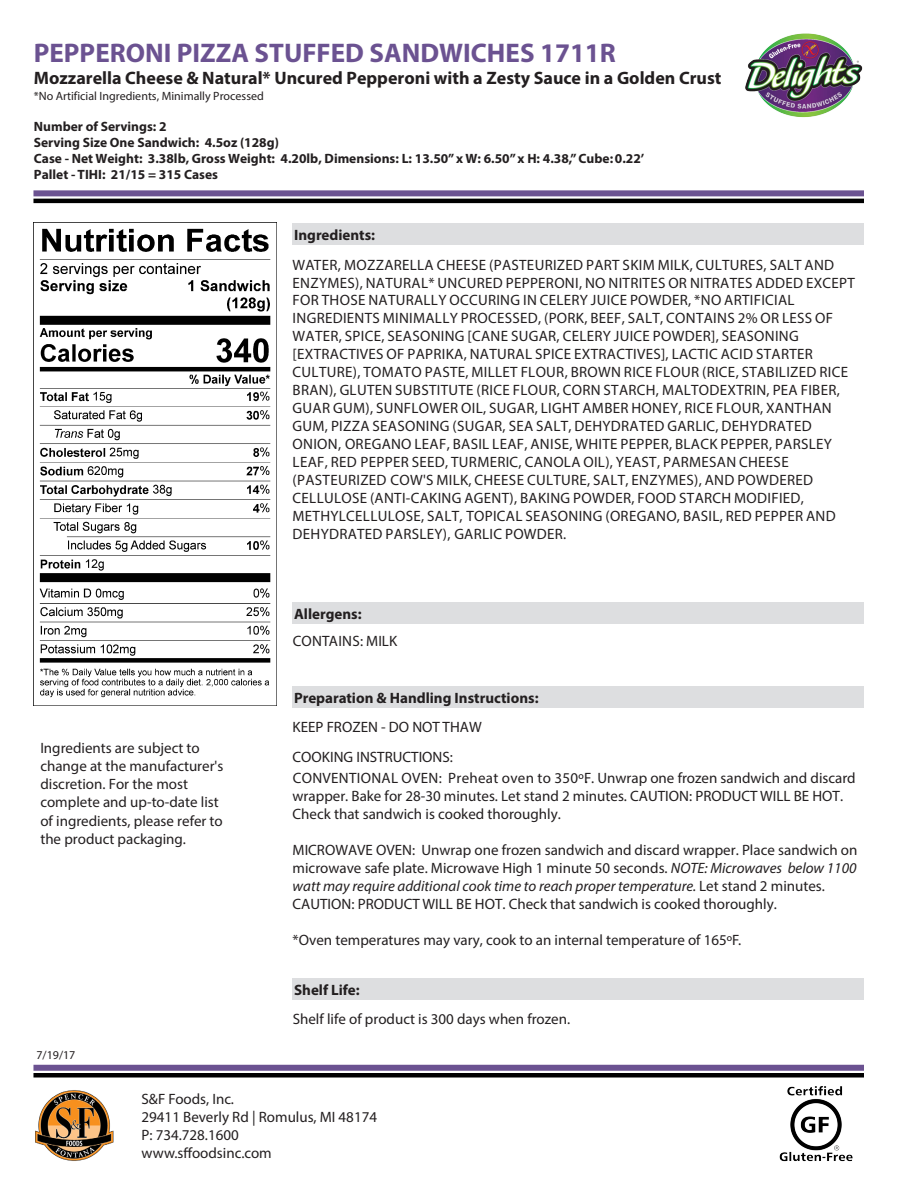
<style>
.page{position:relative;width:918px;height:1188px;background:#fff}
.page>*{position:absolute;margin:0;border:0;box-sizing:border-box;transform-origin:0 0}
.t1{font:700 27px "Myriad Pro";color:#6b5291}
.t2{font:700 18px "Myriad Pro";color:#231f20}
.t3{font:15px/18px "Myriad Pro";letter-spacing:.02em;color:#231f20}
.t4{font:15px/18px "Myriad Pro";color:#231f20}
.t5{font:700 15px "Myriad Pro";color:#231f20}
.t6{font:700 13.5px/16.2px "Myriad Pro";color:#231f20}
.t7{font:12px "Myriad Pro";color:#231f20}
.s1{font-style:italic}
</style>
<div class="page">
<div style="left:293px;top:224px;width:571px;height:21px;background:#dddee0"></div>
<div style="left:293px;top:602px;width:571px;height:21px;background:#dddee0"></div>
<div style="left:293px;top:979px;width:571px;height:21px;background:#dddee0"></div>
<div style="left:33px;top:190px;width:831px;height:6px;background:#6b5291"></div>
<hr style="left:33px;top:199px;width:831px;height:4px;background:#000">
<img style="left:745px;top:33px;width:118px;height:85px">
<img style="left:33px;top:222px;width:244px;height:484px">
<div style="left:293px;top:687px;width:571px;height:21px;background:#dddee0"></div>
<div style="left:33px;top:1065px;width:831px;height:6px;background:#6b5291"></div>
<div style="left:33px;top:1073px;width:831px;height:5px;background:#000"></div>
<img style="left:779px;top:1086px;width:74px;height:76px">
<img style="left:35px;top:1090px;width:79px;height:71px">
<p class="t1" style="left:34px;top:35px;width:584px">PEPPERONI PIZZA STUFFED SANDWICHES 1711R</p>
<p class="t2" style="left:34px;top:66px;width:689px">Mozzarella Cheese &amp; Natural* Uncured Pepperoni with a Zesty Sauce in a Golden Crust</p>
<p class="t7" style="left:34px;top:89px;width:232px">*No Artificial Ingredients, Minimally Processed</p>
<p class="t6" style="left:34px;top:118px;width:612px">Number of Servings: 2<br>Serving Size One Sandwich: 4.5oz (128g)<br>Case - Net Weight: 3.38lb, Gross Weight: 4.20lb, Dimensions: L: 13.50” x W: 6.50” x H: 4.38,” Cube: 0.22’ Pallet - TIHI: 21/15 = 315 Cases</p>
<p class="t5" style="left:294px;top:225px;width:82px">Ingredients:</p>
<p class="t3" style="left:293px;top:255px;width:564px">WATER, MOZZARELLA CHEESE (PASTEURIZED PART SKIM MILK, CULTURES, SALT AND ENZYMES), NATURAL* UNCURED PEPPERONI, NO NITRITES OR NITRATES ADDED EXCEPT FOR THOSE NATURALLY OCCURING IN CELERY JUICE POWDER, *NO ARTIFICIAL INGREDIENTS MINIMALLY PROCESSED, (PORK, BEEF, SALT, CONTAINS 2% OR LESS OF WATER, SPICE, SEASONING [CANE SUGAR, CELERY JUICE POWDER], SEASONING [EXTRACTIVES OF PAPRIKA, NATURAL SPICE EXTRACTIVES], LACTIC ACID STARTER CULTURE), TOMATO PASTE, MILLET FLOUR, BROWN RICE FLOUR (RICE, STABILIZED RICE BRAN), GLUTEN SUBSTITUTE (RICE FLOUR, CORN STARCH, MALTODEXTRIN, PEA FIBER, GUAR GUM), SUNFLOWER OIL, SUGAR, LIGHT AMBER HONEY, RICE FLOUR, XANTHAN GUM, PIZZA SEASONING (SUGAR, SEA SALT, DEHYDRATED GARLIC, DEHYDRATED ONION, OREGANO LEAF, BASIL LEAF, ANISE, WHITE PEPPER, BLACK PEPPER, PARSLEY LEAF, RED PEPPER SEED, TURMERIC, CANOLA OIL), YEAST, PARMESAN CHEESE (PASTEURIZED COW'S MILK, CHEESE CULTURE, SALT, ENZYMES), AND POWDERED CELLULOSE (ANTI-CAKING AGENT), BAKING POWDER, FOOD STARCH MODIFIED, METHYLCELLULOSE, SALT, TOPICAL SEASONING (OREGANO, BASIL, RED PEPPER AND DEHYDRATED PARSLEY), GARLIC POWDER.</p>
<p class="t5" style="left:294px;top:604px;width:69px">Allergens:</p>
<p class="t4" style="left:40px;top:739px;width:185px">Ingredients are subject to change at the manufacturer's discretion. For the most complete and up-to-date list of ingredients, please refer to the product packaging.</p>
<p class="t7" style="left:36px;top:1047px;width:41px">7/19/17</p>
<p class="t3" style="left:293px;top:632px;width:106px">CONTAINS: MILK</p>
<p class="t5" style="left:294px;top:688px;width:246px">Preparation &amp; Handling Instructions:</p>
<p class="t4" style="left:293px;top:711px;width:191px;line-height:30px">KEEP FROZEN - DO NOT THAW<br>COOKING INSTRUCTIONS:</p>
<p class="t4" style="left:293px;top:768px;width:565px">CONVENTIONAL OVEN: Preheat oven to 350ºF. . Unwrap one frozen sandwich and discard wrapper. Bake for 28-30 minutes. Let stand 2 minutes. CAUTION: PRODUCT WILL BE HOT.<br>Check that sandwich is cooked thoroughly.</p>
<p class="t4" style="left:293px;top:840px;width:566px">MICROWAVE OVEN: Unwrap one frozen sandwich and discard wrapper. Place sandwich on microwave safe plate. Microwave High 1 minute 50 seconds. <span class="s1">NOTE: Microwaves below 1100 watt may require additional cook time to reach proper temperature.</span> Let stand 2 minutes.<br>CAUTION: PRODUCT WILL BE HOT. Check that sandwich is cooked thoroughly.</p>
<p class="t4" style="left:293px;top:930px;width:450px">*Oven temperatures may vary, cook to an internal temperature of 165ºF.</p>
<p class="t5" style="left:294px;top:980px;width:67px">Shelf Life:</p>
<p class="t4" style="left:293px;top:1009px;width:279px">Shelf life of product is 300 days when frozen.</p>
<p class="t4" style="left:142px;top:1089px;width:94px">S&amp;F Foods, Inc.</p>
<p class="t4" style="left:142px;top:1107px;width:237px">29411 Beverly Rd | Romulus, MI 48174</p>
<p class="t4" style="left:142px;top:1125px;width:99px">P: 734.728.1600</p>
<p class="t4" style="left:142px;top:1143px;width:132px">www.sffoodsinc.com</p>
</div>
